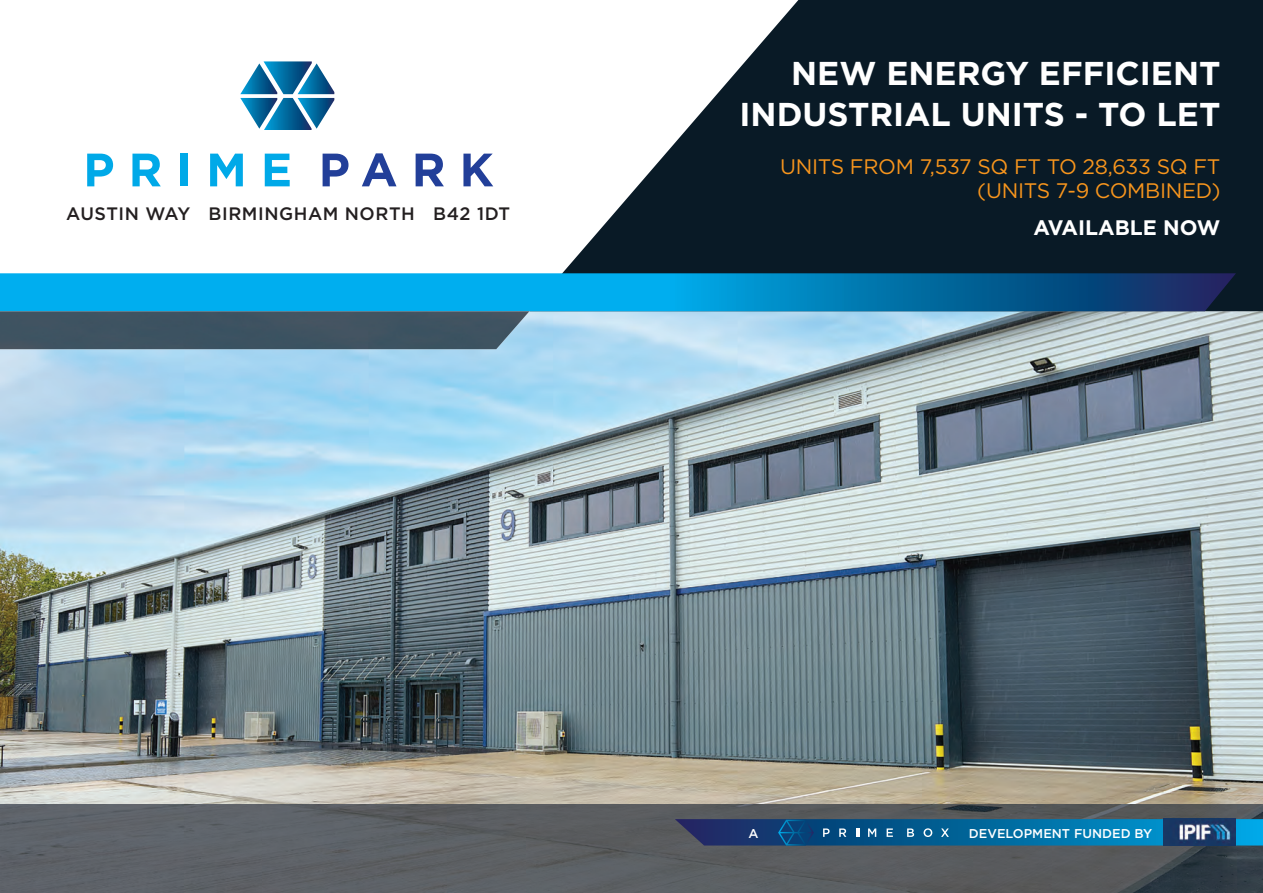
<style>
.page{position:relative;width:1263px;height:893px;background:#fff}
.page>*{position:absolute;margin:0;border:0;box-sizing:border-box;transform-origin:0 0}
.t1{font:700 33px/40.5px "Gotham";color:#fff;text-align:right}
.t2{font:21px/24px "Gotham";letter-spacing:-.015em;color:#f7951d;text-align:right}
.t3{font:700 21px "Gotham";color:#fff}
.t4{font:500 18px "Gotham";letter-spacing:.03em;color:#231f20}
.t5{font:500 12.75px "Gotham";color:#fff}
</style>
<div class="page">
<img style="left:0;top:311px;width:1263px;height:494px">
<img style="left:0;top:805px;width:1263px;height:88px">
<svg style="left:562px;top:0;width:701px;height:311px;fill:#091a26"></svg>
<svg style="left:240px;top:61px;width:94px;height:69px"></svg>
<svg style="left:87px;top:154px;width:26px;height:32px"></svg>
<svg style="left:132px;top:154px;width:29px;height:32px"></svg>
<div style="left:181px;top:154px;width:7px;height:32px;background:#00a9e8"></div>
<svg style="left:210px;top:154px;width:33px;height:32px"></svg>
<svg style="left:265px;top:154px;width:25px;height:32px"></svg>
<svg style="left:323px;top:154px;width:25px;height:32px"></svg>
<svg style="left:362px;top:153px;width:34px;height:33px"></svg>
<svg style="left:416px;top:154px;width:28px;height:32px"></svg>
<svg style="left:463px;top:154px;width:30px;height:32px"></svg>
<svg style="left:675px;top:819px;width:588px;height:26px"></svg>
<svg style="left:0;top:273px;width:1236px;height:38px"></svg>
<img style="left:0;top:311px;width:529px;height:38px">
<p class="t4" style="left:66px;top:202px;width:446px">AUSTIN WAY BIRMINGHAM NORTH B42 1DT</p>
<h1 class="t1" style="left:739px;top:52px;width:482px">NEW ENERGY EFFICIENT<br>INDUSTRIAL UNITS - TO LET</h1>
<p class="t2" style="left:780px;top:155px;width:442px">UNITS FROM 7,537 SQ FT TO 28,633 SQ FT (UNITS 7-9 COMBINED)</p>
<p class="t3" style="left:1033px;top:216px;width:189px">AVAILABLE NOW</p>
<p class="t5" style="left:748px;top:825px;width:12px">A</p>
<p class="t5" style="left:969px;top:825px;width:185px">DEVELOPMENT FUNDED BY</p>
</div>
